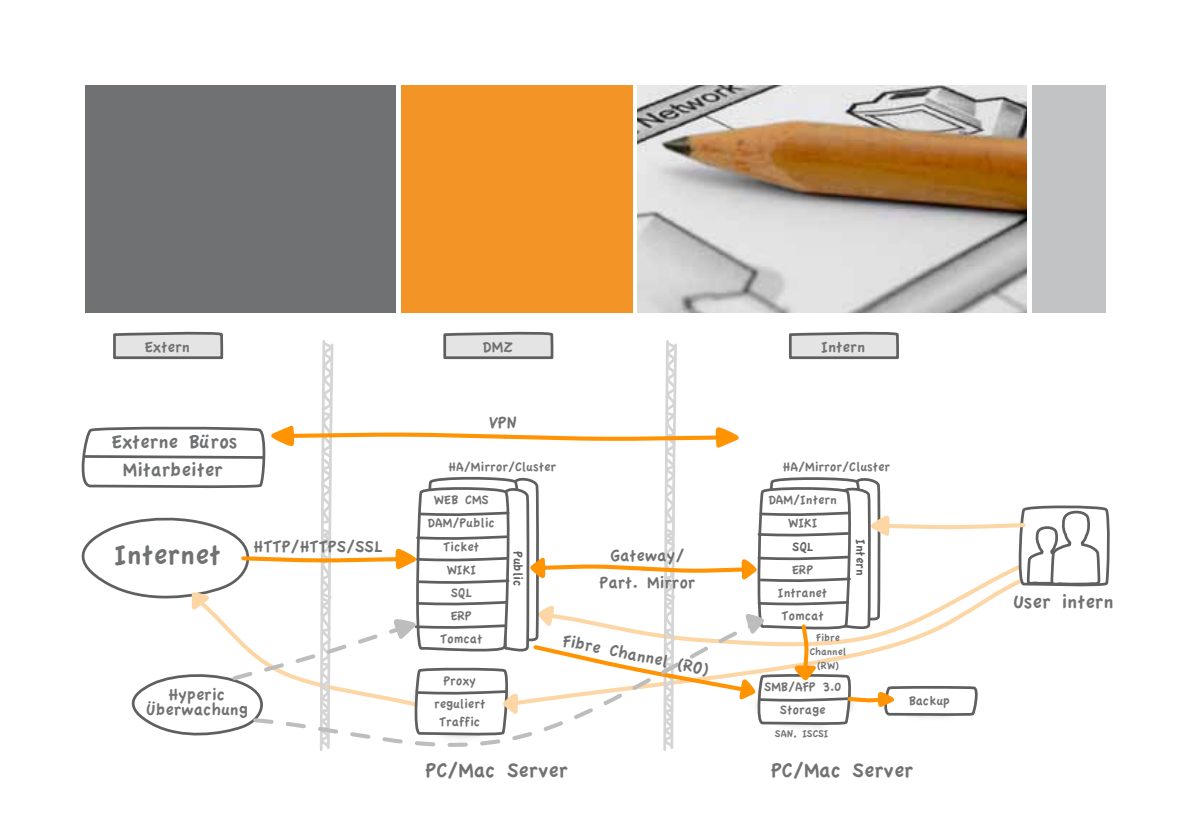
<style>
.page{position:relative;width:1191px;height:840px;background:#fff}
.page>*{position:absolute;margin:0;border:0;box-sizing:border-box;transform-origin:0 0}
.t1{font:30px "Apple Casual";color:#707172}
.t2{font:21.8px "Apple Casual";color:#707172}
.t3{font:20.4px/28.8px "Apple Casual";color:#707172;text-align:center}
.t4{font:17.6px/27.2px "Apple Casual";color:#707172;text-align:center}
.t5{font:16.4px "Apple Casual";color:#707172}
.t6{font:13.6px/23.2px "Apple Casual";color:#707172;text-align:center}
.t7{font:13.6px "Apple Casual";color:#606060}
.t8{font:10.8px/13.6px "Apple Casual";color:#707172;text-align:center}
</style>
<div class="page">
<div style="left:85px;top:85px;width:310px;height:227px;background:#707172"></div>
<div style="left:401px;top:85px;width:231px;height:227px;background:#f39526"></div>
<img style="left:638px;top:85px;width:389px;height:227px">
<svg style="left:81px;top:331px;width:1029px;height:405px"></svg>
<svg style="left:251px;top:619px;width:507px;height:132px"></svg>
<div style="left:1032px;top:85px;width:74px;height:227px;background:#c2c3c4"></div>
<p class="t5" style="left:145px;top:338px;width:47px">Extern</p>
<p class="t5" style="left:482px;top:338px;width:32px">DMZ</p>
<p class="t5" style="left:821px;top:338px;width:46px">Intern</p>
<h3 class="t3" style="left:112px;top:427px;width:127px">Externe Büros<br>Mitarbeiter</h3>
<h1 class="t1" style="left:114px;top:540px;width:108px">Internet</h1>
<p class="t4" style="left:253px;top:533px;width:130px">HTTP/HTTPS/SSL</p>
<p class="t4" style="left:145px;top:687px;width:104px;line-height:15px">Hyperic<br>Überwachung</p>
<p class="t4" style="left:489px;top:409px;width:29px">VPN</p>
<p class="t6" style="left:448px;top:455px;width:109px">HA/Mirror/Cluster</p>
<p class="t6" style="left:782px;top:455px;width:109px">HA/Mirror/Cluster</p>
<p class="t6" style="left:768px;top:488px;width:70px">DAM/Intern<br>WIKI</p>
<p class="t7" style="left:792px;top:539px;width:23px">SQL</p>
<p class="t6" style="left:778px;top:558px;width:51px">ERP<br>Intranet<br>Tomcat</p>
<p class="t6" style="left:427px;top:488px;width:69px">WEB CMS<br>DAM/Public<br>Ticket<br>WIKI<br>SQL<br>ERP<br>Tomcat</p>
<p class="t7" style="left:867px;top:538px;width:38px;rotate:90deg">Intern</p>
<p class="t4" style="left:599px;top:542px;width:97px">Gateway/<br>Part. Mirror</p>
<p class="t7" style="left:524px;top:550px;width:37px;rotate:90deg">Public</p>
<p class="t8" style="left:809px;top:631px;width:38px">Fibre<br>Channel (RW)</p>
<p class="t4" style="left:565px;top:627px;width:150px;rotate:11deg">Fibre Channel (RO)</p>
<p class="t6" style="left:434px;top:669px;width:53px">Proxy reguliert</p>
<p class="t6" style="left:439px;top:709px;width:43px">Traffic</p>
<h2 class="t2" style="left:425px;top:759px;width:144px">PC/Mac Server</h2>
<h2 class="t2" style="left:771px;top:759px;width:144px">PC/Mac Server</h2>
<p class="t6" style="left:764px;top:675px;width:78px">SMB/AFP 3.0<br>Storage</p>
<p class="t6" style="left:908px;top:688px;width:43px">Backup</p>
<p class="t8" style="left:775px;top:726px;width:55px">SAN, ISCSI</p>
<h3 class="t3" style="left:1013px;top:587px;width:102px">User intern</h3>
</div>
